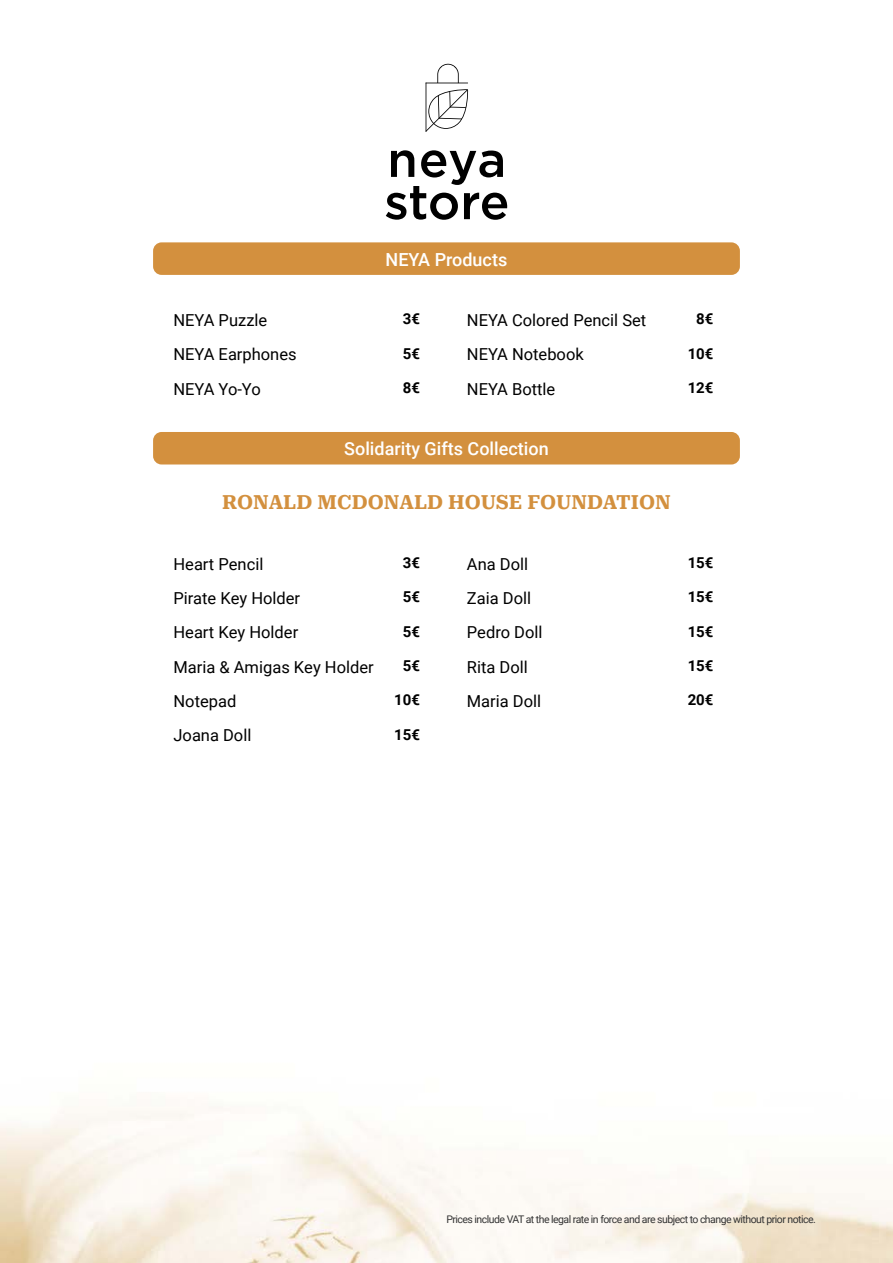
<style>
.page{position:relative;width:893px;height:1263px;background:#fff}
.page>*{position:absolute;margin:0;border:0;box-sizing:border-box;transform-origin:0 0}
.t1{font:19.5px "Roboto Serif 20 pt";color:#d3903e}
.t2{font:500 18px "Roboto";color:#fff}
.t3{font:16.5px "Roboto";color:#000}
.t4{font:700 15px "Roboto";color:#000}
.t5{font:10.5px "Roboto";letter-spacing:-.05em;color:#333}
</style>
<div class="page">
<img style="left:0;top:1106px;width:893px;height:157px">
<svg style="left:386px;top:150px;width:121px;height:70px"></svg>
<hr style="left:426px;top:83px;width:1px;height:49px;background:#000">
<hr style="left:426px;top:83px;width:42px;height:1px;background:#000">
<svg style="left:437px;top:64px;width:22px;height:19px"></svg>
<svg style="left:426px;top:89px;width:43px;height:43px"></svg>
<div style="left:153px;top:242px;width:587px;height:33px;background:#d3903e;border-radius:9px"></div>
<div style="left:153px;top:432px;width:587px;height:32px;background:#d3903e;border-radius:9px"></div>
<p class="t2" style="left:386px;top:252px;width:123px">NEYA Products</p>
<p class="t3" style="left:173px;top:313px;width:95px">NEYA Puzzle</p>
<p class="t4" style="left:403px;top:314px;width:19px">3€</p>
<p class="t3" style="left:173px;top:347px;width:125px">NEYA Earphones</p>
<p class="t4" style="left:403px;top:348px;width:19px">5€</p>
<p class="t3" style="left:173px;top:381px;width:89px">NEYA Yo-Yo</p>
<p class="t4" style="left:403px;top:382px;width:19px">8€</p>
<p class="t3" style="left:467px;top:313px;width:181px">NEYA Colored Pencil Set</p>
<p class="t4" style="left:696px;top:314px;width:19px">8€</p>
<p class="t3" style="left:467px;top:347px;width:118px">NEYA Notebook</p>
<p class="t4" style="left:688px;top:348px;width:27px">10€</p>
<p class="t3" style="left:467px;top:381px;width:90px">NEYA Bottle</p>
<p class="t4" style="left:688px;top:382px;width:27px">12€</p>
<p class="t2" style="left:344px;top:442px;width:206px">Solidarity Gifts Collection</p>
<p class="t1" style="left:222px;top:491px;width:450px">RONALD MCDONALD HOUSE FOUNDATION</p>
<p class="t3" style="left:173px;top:556px;width:91px">Heart Pencil</p>
<p class="t4" style="left:403px;top:557px;width:19px">3€</p>
<p class="t3" style="left:173px;top:591px;width:128px">Pirate Key Holder</p>
<p class="t4" style="left:403px;top:592px;width:19px">5€</p>
<p class="t3" style="left:173px;top:625px;width:126px">Heart Key Holder</p>
<p class="t4" style="left:403px;top:626px;width:19px">5€</p>
<p class="t3" style="left:173px;top:659px;width:202px">Maria &amp; Amigas Key Holder</p>
<p class="t4" style="left:403px;top:660px;width:19px">5€</p>
<p class="t3" style="left:173px;top:694px;width:64px">Notepad</p>
<p class="t4" style="left:394px;top:695px;width:27px">10€</p>
<p class="t3" style="left:173px;top:728px;width:79px">Joana Doll</p>
<p class="t4" style="left:394px;top:729px;width:27px">15€</p>
<p class="t3" style="left:467px;top:556px;width:63px">Ana Doll</p>
<p class="t4" style="left:688px;top:557px;width:27px">15€</p>
<p class="t3" style="left:467px;top:591px;width:66px">Zaia Doll</p>
<p class="t4" style="left:688px;top:592px;width:27px">15€</p>
<p class="t3" style="left:467px;top:625px;width:77px">Pedro Doll</p>
<p class="t4" style="left:688px;top:626px;width:27px">15€</p>
<p class="t3" style="left:467px;top:659px;width:62px">Rita Doll</p>
<p class="t4" style="left:688px;top:660px;width:27px">15€</p>
<p class="t3" style="left:467px;top:694px;width:76px">Maria Doll</p>
<p class="t4" style="left:688px;top:695px;width:27px">20€</p>
<p class="t5" style="left:446px;top:1215px;width:371px">Prices include VAT at the legal rate in force and are subject to change without prior notice.</p>
</div>
